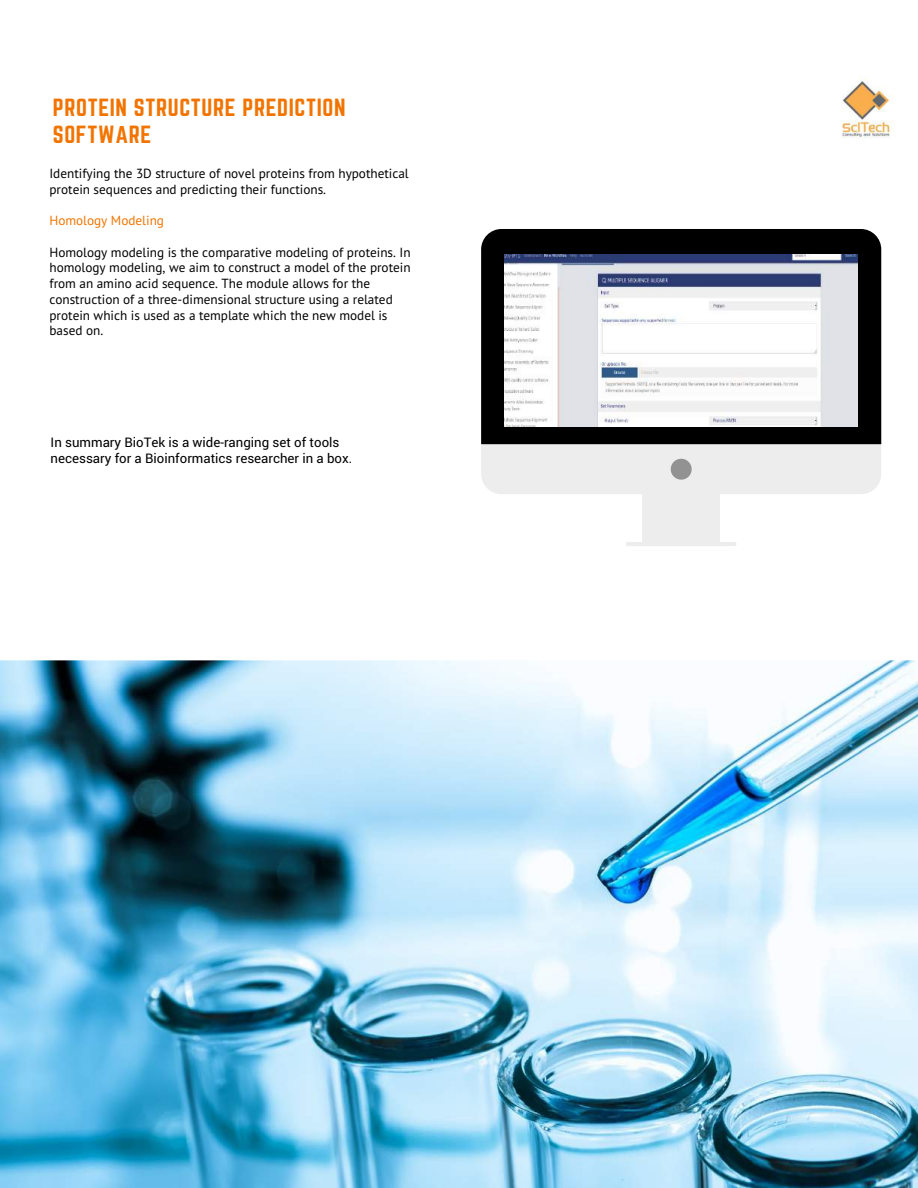
<style>
.page{position:relative;width:918px;height:1188px;background:#fff}
.page>*{position:absolute;margin:0;border:0;box-sizing:border-box;transform-origin:0 0}
.t1{font:21.75px/27px "Norwester";letter-spacing:.03em;color:#f27400}
.t2{font:13.2px/15.8px "PT Sans";color:#000}
.t3{font:13.2px/15.8px "Roboto";color:#000}
.t4{font:13.2px "PT Sans";color:#f27400}
</style>
<div class="page">
<img style="left:0;top:660px;width:918px;height:528px">
<img style="left:841px;top:77px;width:53px;height:62px">
<div style="left:642px;top:474px;width:78px;height:69px;background:#ededed"></div>
<div style="left:481px;top:444px;width:400px;height:50px;background:#ededed"></div>
<div style="left:481px;top:229px;width:400px;height:215px;background:#000"></div>
<svg style="left:671px;top:459px;width:21px;height:21px"></svg>
<hr style="left:626px;top:542px;width:111px;height:4px;background:#ededed;border-radius:2px">
<img style="left:504px;top:254px;width:353px;height:172px">
<h1 class="t1" style="left:53px;top:95px;width:294px">PROTEIN STRUCTURE PREDICTION<br>SOFTWARE</h1>
<p class="t2" style="left:50px;top:165px;width:361px">Identifying the 3D structure of novel proteins from hypothetical protein sequences and predicting their functions.</p>
<p class="t4" style="left:50px;top:212px;width:116px">Homology Modeling</p>
<p class="t2" style="left:50px;top:244px;width:363px">Homology modeling is the comparative modeling of proteins. In homology modeling, we aim to construct a model of the protein from an amino acid sequence. The module allows for the construction of a three-dimensional structure using a related protein which is used as a template which the new model is based on.</p>
<p class="t3" style="left:51px;top:434px;width:303px">In summary BioTek is a wide-ranging set of tools necessary for a Bioinformatics researcher in a box.</p>
</div>
